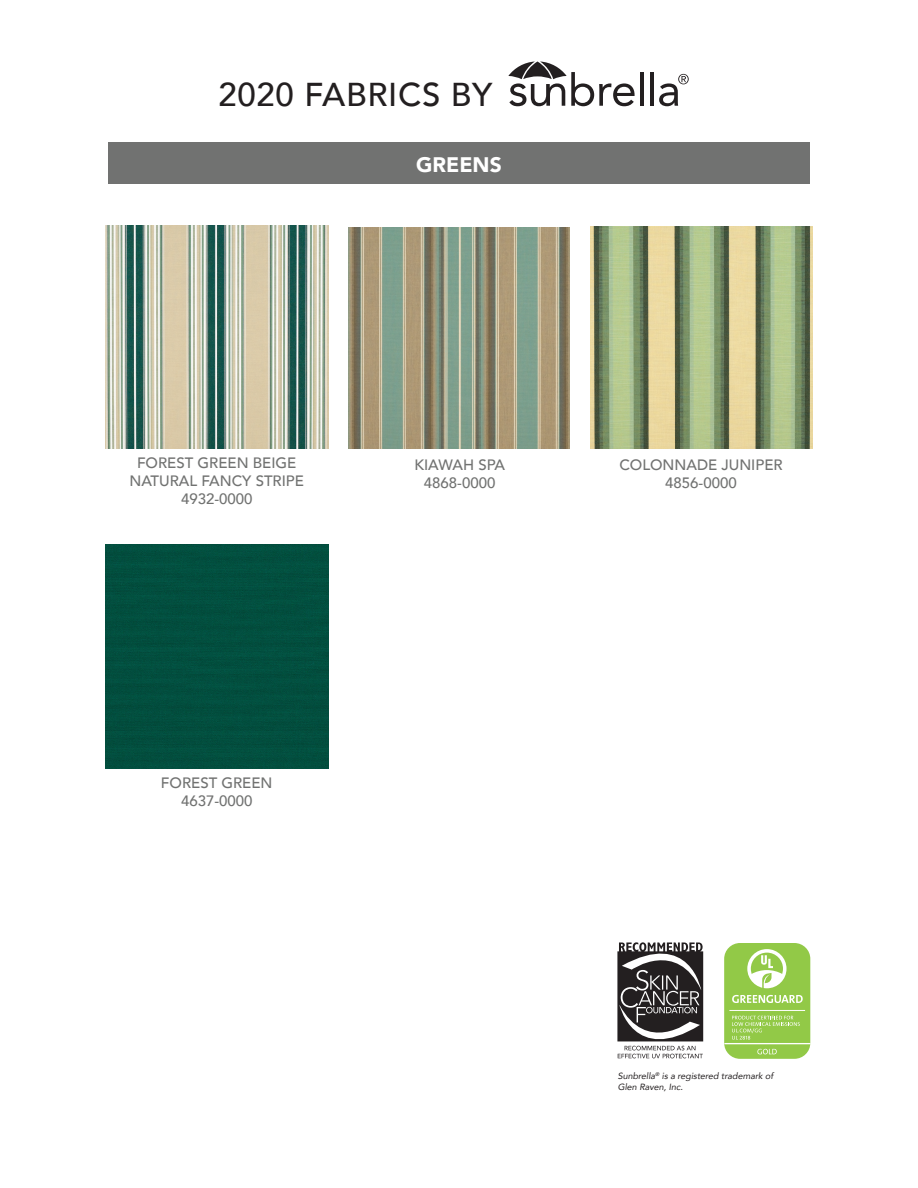
<style>
.page{position:relative;width:918px;height:1188px;background:#fff}
.page>*{position:absolute;margin:0;border:0;box-sizing:border-box;transform-origin:0 0}
.t1{font:500 33px "Avenir";letter-spacing:.02em;color:#231f20}
.t2{font:900 21px "Avenir";color:#fff}
.t3{font:500 15px/18px "Avenir";color:#717271;text-align:center}
.t4{font:italic 9px/10.8px "Avenir";color:#231f20}
</style>
<div class="page">
<svg style="left:508px;top:61px;width:127px;height:45px"></svg>
<hr style="left:640px;top:72px;width:4px;height:34px;background:#231f20">
<hr style="left:650px;top:72px;width:4px;height:34px;background:#231f20">
<svg style="left:659px;top:74px;width:30px;height:32px"></svg>
<div style="left:108px;top:143px;width:702px;height:41px;background:#717271"></div>
<img style="left:105px;top:226px;width:223px;height:223px">
<img style="left:349px;top:228px;width:221px;height:221px">
<img style="left:590px;top:227px;width:222px;height:222px">
<div style="left:105px;top:545px;width:223px;height:223px;background:#024e3f"></div>
<svg style="left:617px;top:942px;width:86px;height:116px"></svg>
<div style="left:724px;top:943px;width:86px;height:116px;background:#92c947;border-radius:16px"></div>
<hr style="left:724px;top:1043px;width:87px;height:1px;background:#fff">
<svg style="left:757px;top:1049px;width:20px;height:5px"></svg>
<svg style="left:747px;top:949px;width:40px;height:40px"></svg>
<svg style="left:732px;top:1016px;width:68px;height:24px"></svg>
<hr style="left:729px;top:1010px;width:76px;height:1px;background:#fff">
<svg style="left:732px;top:995px;width:71px;height:8px"></svg>
<p class="t1" style="left:218px;top:66px;width:276px">2020 FABRICS BY</p>
<p class="t2" style="left:416px;top:147px;width:87px">GREENS</p>
<p class="t3" style="left:130px;top:453px;width:176px">FOREST GREEN BEIGE<br>NATURAL FANCY STRIPE</p>
<p class="t3" style="left:181px;top:489px;width:73px">4932-0000</p>
<p class="t3" style="left:161px;top:773px;width:113px">FOREST GREEN</p>
<p class="t3" style="left:181px;top:791px;width:73px">4637-0000</p>
<p class="t3" style="left:414px;top:455px;width:92px">KIAWAH SPA</p>
<p class="t3" style="left:424px;top:473px;width:73px">4868-0000</p>
<p class="t3" style="left:619px;top:455px;width:165px">COLONNADE JUNIPER</p>
<p class="t3" style="left:665px;top:473px;width:73px">4856-0000</p>
<p class="t4" style="left:618px;top:1071px;width:157px">Sunbrella<sup>®</sup> is a registered trademark of<br>Glen Raven, Inc.</p>
</div>
